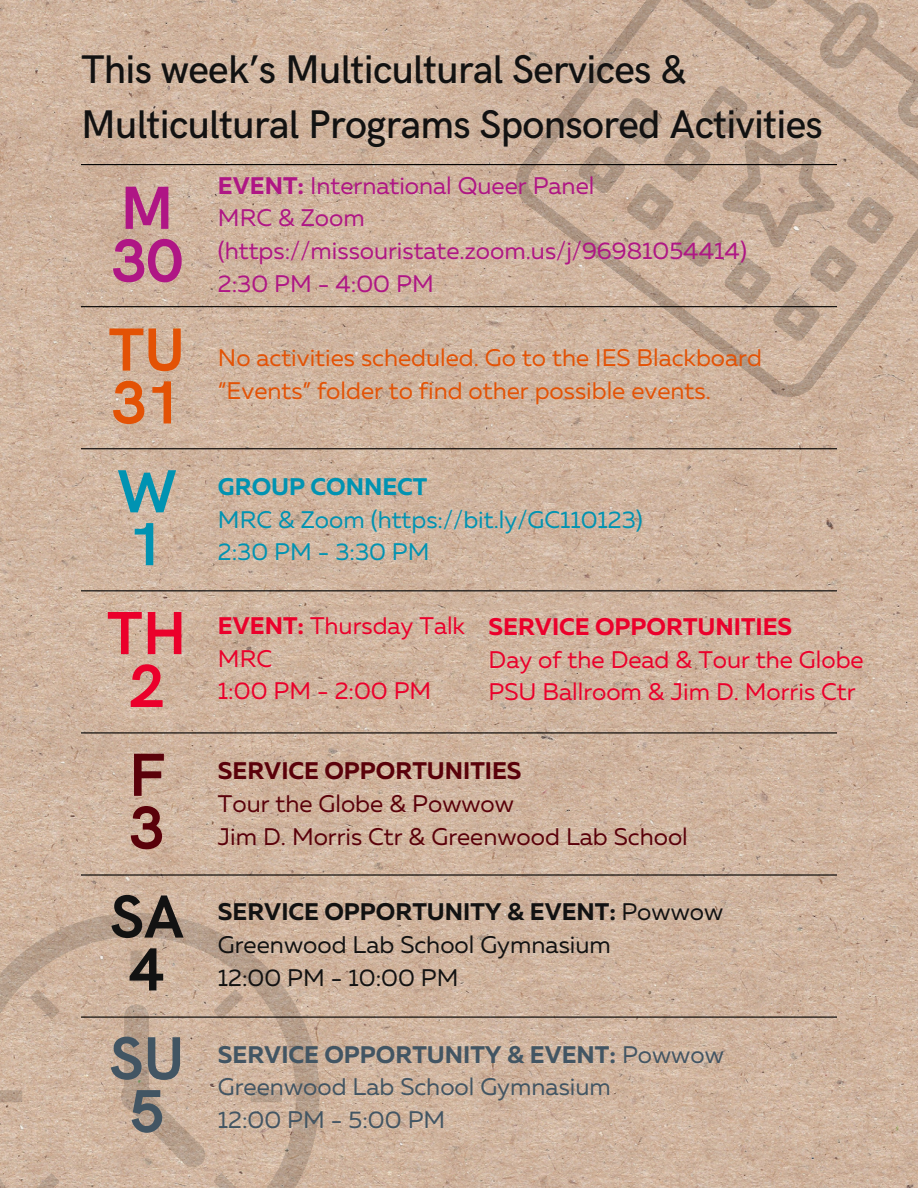
<style>
.page{position:relative;width:918px;height:1188px;background:#fff}
.page>*{position:absolute;margin:0;border:0;box-sizing:border-box;transform-origin:0 0}
.t1{font:700 61.05px "HK Grotesk";color:#e35205}
.t2{font:700 61.05px "HK Grotesk";color:#af1685}
.t3{font:700 61.05px "HK Grotesk";color:#eb002b}
.t4{font:700 61.05px "HK Grotesk";color:#121212}
.t5{font:700 61.05px "HK Grotesk";color:#425563}
.t6{font:700 61.05px "HK Grotesk";color:#0093b2}
.t7{font:700 61.05px "HK Grotesk";color:#5a010a}
.t8{font:500 40.05px/55.2px "HK Grotesk";letter-spacing:-.02em;color:#121212}
.t9{font:24px/32.7px "Muller";color:#af1685}
.t10{font:24px "Muller";color:#eb002b}
.t11{font:24px/32.7px "Muller";color:#e35205}
.t12{font:24px "Muller";color:#5a010a}
.t13{font:24px "Muller";color:#0093b2}
.t14{font:24px "Muller";color:#121212}
.t15{font:24px "Muller";color:#425563}
.t16{font:700 24px "Muller";color:#425563}
.t17{font:700 24px "Muller";color:#121212}
.t18{font:700 24px "Muller";color:#5a010a}
.t19{font:700 24px "Muller";color:#eb002b}
.t20{font:700 24px "Muller";color:#0093b2}
.s1{font-weight:700}
.s2{font-weight:400}
</style>
<div class="page">
<img style="left:0;top:0;width:918px;height:1188px">
<hr style="left:81px;top:732px;width:756px;height:1px;background:#000">
<hr style="left:81px;top:874px;width:756px;height:2px;background:#000">
<hr style="left:81px;top:1017px;width:756px;height:1px;background:#000">
<hr style="left:81px;top:306px;width:756px;height:1px;background:#000">
<hr style="left:81px;top:164px;width:756px;height:1px;background:#000">
<hr style="left:81px;top:448px;width:756px;height:1px;background:#000">
<hr style="left:81px;top:590px;width:756px;height:1px;background:#000">
<svg style="left:504px;top:0;width:414px;height:409px;background:#c9ae9a"></svg>
<svg style="left:576px;top:84px;width:320px;height:259px;background:#c5ab97"></svg>
<svg style="left:0;top:913px;width:320px;height:275px;background:#cab09b"></svg>
<svg style="left:131px;top:951px;width:12px;height:31px"></svg>
<svg style="left:213px;top:989px;width:30px;height:30px"></svg>
<svg style="left:30px;top:1173px;width:30px;height:15px"></svg>
<svg style="left:251px;top:1090px;width:31px;height:12px"></svg>
<svg style="left:0;top:1090px;width:22px;height:12px"></svg>
<svg style="left:213px;top:1173px;width:30px;height:15px"></svg>
<svg style="left:30px;top:989px;width:30px;height:30px"></svg>
<svg style="left:121px;top:1004px;width:86px;height:165px;background:#c5ac97"></svg>
<p class="t8" style="left:81px;top:44px;width:743px">This week’s Multicultural Services &amp;<br>Multicultural Programs Sponsored Activities</p>
<p class="t2" style="left:120px;top:174px;width:55px">M</p>
<p class="t2" style="left:112px;top:227px;width:72px">30</p>
<p class="t1" style="left:109px;top:316px;width:78px">TU</p>
<p class="t1" style="left:112px;top:369px;width:72px">31</p>
<p class="t6" style="left:117px;top:457px;width:61px">W</p>
<p class="t6" style="left:129px;top:510px;width:37px">1</p>
<p class="t3" style="left:107px;top:599px;width:81px">TH</p>
<p class="t3" style="left:129px;top:652px;width:37px">2</p>
<p class="t7" style="left:129px;top:741px;width:38px">F</p>
<p class="t7" style="left:129px;top:794px;width:37px">3</p>
<p class="t4" style="left:110px;top:883px;width:75px">SA</p>
<p class="t4" style="left:129px;top:936px;width:37px">4</p>
<p class="t5" style="left:109px;top:1024px;width:76px">SU</p>
<p class="t5" style="left:129px;top:1077px;width:37px">5</p>
<p class="t9" style="left:218px;top:171px;width:378px"><span class="s1">EVENT:</span> International Queer Panel</p>
<p class="t9" style="left:218px;top:204px;width:531px">MRC &amp; Zoom (https://missouristate.zoom.us/j/96981054414)</p>
<p class="t9" style="left:218px;top:269px;width:217px">2:30 PM - 4:00 PM</p>
<p class="t11" style="left:218px;top:343px;width:546px">No activities scheduled. Go to the IES Blackboard “Events” folder to find other possible events.</p>
<p class="t20" style="left:218px;top:477px;width:211px">GROUP CONNECT</p>
<p class="t13" style="left:218px;top:509px;width:426px">MRC &amp; Zoom (https://bit.ly/GC110123)</p>
<p class="t13" style="left:218px;top:542px;width:213px">2:30 PM - 3:30 PM</p>
<p class="t10" style="left:218px;top:616px;width:249px"><span class="s1">EVENT:</span> Thursday Talk</p>
<p class="t10" style="left:218px;top:648px;width:56px">MRC</p>
<p class="t10" style="left:218px;top:681px;width:215px">1:00 PM - 2:00 PM</p>
<p class="t19" style="left:489px;top:617px;width:305px">SERVICE OPPORTUNITIES</p>
<p class="t10" style="left:489px;top:649px;width:377px">Day of the Dead &amp; Tour the Globe</p>
<p class="t10" style="left:489px;top:682px;width:368px">PSU Ballroom &amp; Jim D. Morris Ctr</p>
<p class="t18" style="left:218px;top:761px;width:305px">SERVICE OPPORTUNITIES</p>
<p class="t12" style="left:218px;top:794px;width:298px">Tour the Globe &amp; Powwow</p>
<p class="t12" style="left:218px;top:826px;width:471px">Jim D. Morris Ctr &amp; Greenwood Lab School</p>
<p class="t17" style="left:218px;top:902px;width:507px">SERVICE OPPORTUNITY &amp; EVENT: <span class="s2">Powwow</span></p>
<p class="t14" style="left:218px;top:935px;width:394px">Greenwood Lab School Gymnasium</p>
<p class="t14" style="left:218px;top:967px;width:242px">12:00 PM - 10:00 PM</p>
<p class="t16" style="left:218px;top:1044px;width:507px">SERVICE OPPORTUNITY &amp; EVENT: <span class="s2">Powwow</span></p>
<p class="t15" style="left:218px;top:1077px;width:394px">Greenwood Lab School Gymnasium</p>
<p class="t15" style="left:218px;top:1109px;width:229px">12:00 PM - 5:00 PM</p>
</div>
